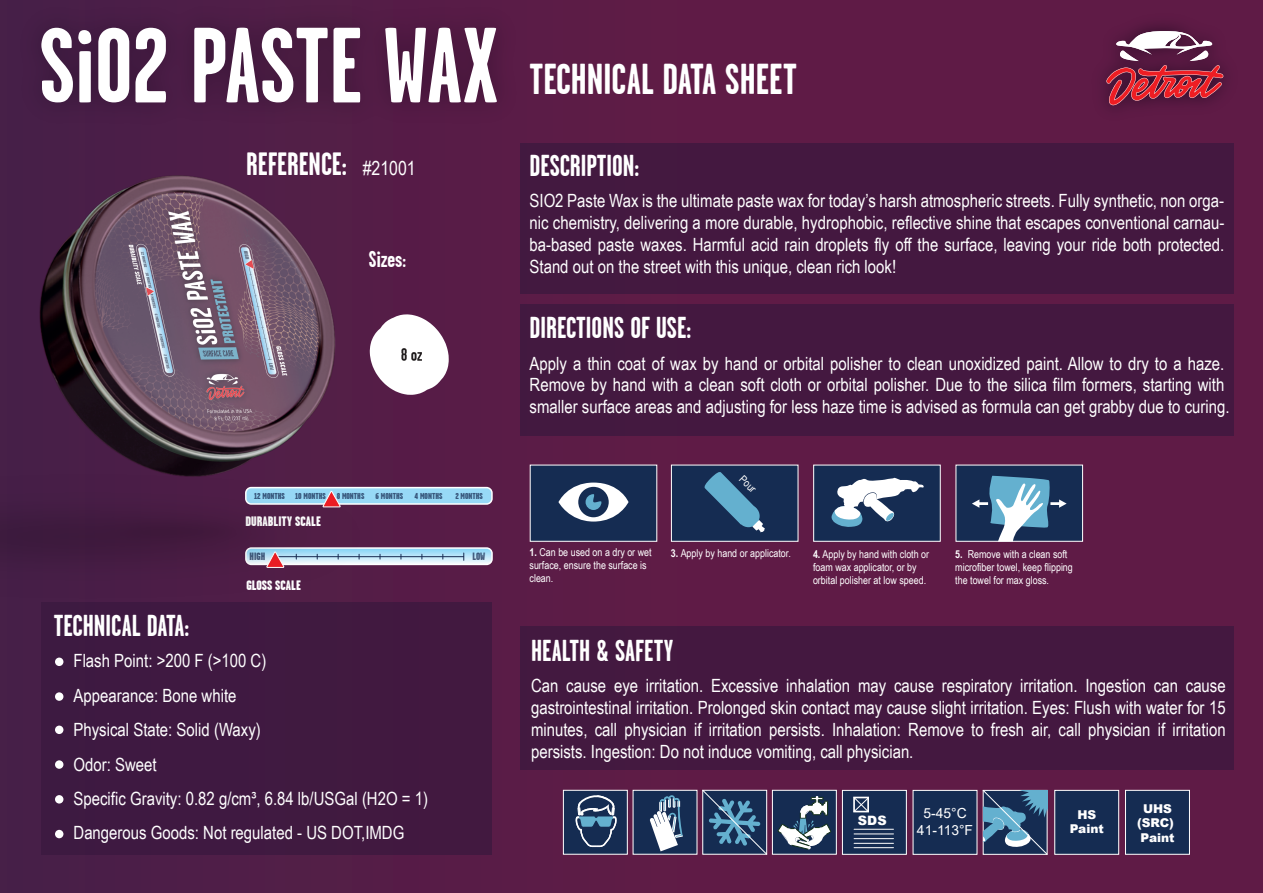
<style>
.page{position:relative;width:1263px;height:893px;background:#fff}
.page>*{position:absolute;margin:0;border:0;box-sizing:border-box;transform-origin:0 0}
.t1{font:700 106.65px "Garage Gothic";color:#fff}
.t2{font:700 43.05px "Garage Gothic";color:#fff}
.t3{font:700 32.1px "Garage Gothic";color:#fff}
.t4{font:700 30.15px "Garage Gothic";color:#fff}
.t5{font:700 22.95px "Garage Gothic";color:#fff}
.t6{font:18.3px/21.9px "Arial Narrow";color:#fff;text-align:justify}
.t7{font:13.8px/16.6px "Arial";color:#fff;text-align:center}
.t8{font:900 13.65px "Garage Gothic";color:#fff}
.t9{font:900 12.9px "Arial";color:#fff}
.t10{font:900 12.15px/14.5px "Arial";color:#fff;text-align:center}
.t11{font:10.95px/13px "Arial Narrow";color:#fff}
.t12{font:900 10.65px "Garage Gothic";color:rgb(22 42 82/.75)}
.t13{font:900 8.55px "Garage Gothic";color:rgb(22 42 82/.75)}
.s1{font-family:"Arial Narrow";font-weight:400;font-size:19.35px}
.s2{font-weight:700}
</style>
<div class="page">
<div style="left:0;top:0;width:1263px;height:893px;background:linear-gradient(to right,#4b1e48,#671c47)"></div>
<div style="left:520px;top:143px;width:713px;height:151px;background:#441840"></div>
<div style="left:520px;top:304px;width:713px;height:132px;background:#441840"></div>
<div style="left:41px;top:602px;width:450px;height:252px;background:#401941"></div>
<div style="left:520px;top:626px;width:713px;height:144px;background:#441840"></div>
<div style="left:55px;top:658px;width:8px;height:8px;background:#fff;border-radius:50%"></div>
<div style="left:55px;top:692px;width:8px;height:9px;background:#fff;border-radius:50%"></div>
<div style="left:55px;top:726px;width:8px;height:8px;background:#fff;border-radius:50%"></div>
<div style="left:55px;top:760px;width:8px;height:9px;background:#fff;border-radius:50%"></div>
<div style="left:55px;top:795px;width:8px;height:8px;background:#fff;border-radius:50%"></div>
<div style="left:55px;top:830px;width:8px;height:8px;background:#fff;border-radius:50%"></div>
<div style="left:1079px;top:7px;width:170px;height:138px;background:#5f1b46"></div>
<svg style="left:1106px;top:31px;width:117px;height:74px;background:#914059"></svg>
<img style="left:6px;top:0;width:525px;height:69px">
<div style="left:563px;top:790px;width:64px;height:64px;background:#152c52;border:1px solid #fff"></div>
<svg style="left:576px;top:795px;width:40px;height:52px"></svg>
<div style="left:633px;top:790px;width:64px;height:64px;background:#152c52"></div>
<svg style="left:650px;top:795px;width:33px;height:56px"></svg>
<div style="left:772px;top:790px;width:64px;height:64px;background:#152c52;border:1px solid #fff"></div>
<svg style="left:778px;top:796px;width:53px;height:53px"></svg>
<svg style="left:701px;top:789px;width:67px;height:66px;background:#3a5678"></svg>
<div style="left:842px;top:790px;width:64px;height:64px;background:#152c52;border:1px solid #fff"></div>
<svg style="left:853px;top:796px;width:16px;height:17px"></svg>
<hr style="left:854px;top:829px;width:39px;height:1px;background:#fff">
<hr style="left:854px;top:833px;width:39px;height:1px;background:#fff">
<hr style="left:854px;top:838px;width:39px;height:1px;background:#fff">
<hr style="left:854px;top:843px;width:39px;height:1px;background:#fff">
<hr style="left:854px;top:847px;width:39px;height:1px;background:#fff">
<div style="left:913px;top:790px;width:64px;height:64px;background:#152c52"></div>
<svg style="left:982px;top:789px;width:66px;height:66px;background:#4a6d8d"></svg>
<div style="left:1054px;top:790px;width:65px;height:64px;background:#152c52;border:1px solid #fff"></div>
<div style="left:1125px;top:790px;width:65px;height:64px;background:#152c52;border:1px solid #fff"></div>
<div style="left:530px;top:465px;width:127px;height:76px;background:#152c52"></div>
<svg style="left:558px;top:483px;width:70px;height:39px"></svg>
<div style="left:671px;top:465px;width:127px;height:76px;background:#152c52"></div>
<svg style="left:704px;top:472px;width:61px;height:60px"></svg>
<div style="left:956px;top:465px;width:127px;height:76px;background:#152c52"></div>
<svg style="left:972px;top:476px;width:95px;height:66px"></svg>
<div style="left:813px;top:465px;width:127px;height:76px;background:#152c52"></div>
<svg style="left:831px;top:478px;width:93px;height:49px"></svg>
<img style="left:0;top:69px;width:554px;height:550px">
<h1 class="t1" style="left:39px;top:8px;width:461px">Si02 PASTE WAX</h1>
<h3 class="t3" style="left:246px;top:146px;width:171px">REFERENCE: <span class="s1">#21001</span></h3>
<p class="t5" style="left:369px;top:246px;width:39px">Sizes:</p>
<p class="t12" style="left:250px;top:490px;width:26px">COARSE</p>
<p class="t13" style="left:254px;top:492px;width:73px">12 MONTHS 10 MONTHS</p>
<p class="t13" style="left:337px;top:492px;width:29px">8 MONTHS</p>
<p class="t13" style="left:376px;top:492px;width:29px">6 MONTHS</p>
<p class="t13" style="left:415px;top:492px;width:29px">4 MONTHS</p>
<p class="t13" style="left:455px;top:492px;width:29px">2 MONTHS</p>
<p class="t8" style="left:245px;top:514px;width:77px">DURABLITY SCALE</p>
<p class="t12" style="left:250px;top:551px;width:17px">HIGH</p>
<p class="t12" style="left:472px;top:551px;width:14px">LOW</p>
<h3 class="t4" style="left:54px;top:609px;width:137px">TECHNICAL DATA:</h3>
<p class="t8" style="left:246px;top:577px;width:56px">GLOSS SCALE</p>
<p class="t6" style="left:74px;top:643px;width:356px;line-height:34.5px;text-align:left">Flash Point: &gt;200 F (&gt;100 C)<br>Appearance: Bone white<br>Physical State: Solid (Waxy)<br>Odor: Sweet<br>Specific Gravity: 0.82 g/cm³, 6.84 lb/USGal (H2O = 1)<br>Dangerous Goods: Not regulated - US DOT,IMDG</p>
<h2 class="t2" style="left:529px;top:56px;width:269px">TECHNICAL DATA SHEET</h2>
<h3 class="t4" style="left:529px;top:150px;width:111px">DESCRIPTION:</h3>
<p class="t6" style="left:529px;top:189px;width:696px">SIO2 Paste Wax is the ultimate paste wax for today’s harsh atmospheric streets. Fully synthetic, non orga&shy;nic chemistry, delivering a more durable, hydrophobic, reflective shine that escapes conventional carnau&shy;ba-based paste waxes. Harmful acid rain droplets fly off the surface, leaving your ride both protected.<br>Stand out on the street with this unique, clean rich look!</p>
<h3 class="t4" style="left:529px;top:312px;width:163px">DIRECTIONS OF USE:</h3>
<p class="t6" style="left:529px;top:351px;width:701px;text-align:left">Apply a thin coat of wax by hand or orbital polisher to clean unoxidized paint. Allow to dry to a haze.<br>Remove by hand with a clean soft cloth or orbital polisher. Due to the silica film formers, starting with smaller surface areas and adjusting for less haze time is advised as formula can get grabby due to curing.</p>
<p class="t11" style="left:746px;top:472px;width:20px;rotate:45deg">Pour</p>
<p class="t11" style="left:529px;top:545px;width:124px"><span class="s2">1.</span> Can be used on a dry or wet surface, ensure the surface is clean.</p>
<p class="t11" style="left:671px;top:546px;width:122px"><span class="s2">3.</span> Apply by hand or applicator.</p>
<p class="t11" style="left:813px;top:547px;width:118px"><span class="s2">4.</span> Apply by hand with cloth or foam wax applicator, or by orbital polisher at low speed.</p>
<p class="t11" style="left:955px;top:547px;width:119px"><span class="s2">5.</span> Remove with a clean soft microfiber towel, keep flipping the towel for max gloss.</p>
<h3 class="t4" style="left:531px;top:634px;width:144px">HEALTH &amp; SAFETY</h3>
<p class="t6" style="left:531px;top:674px;width:696px">Can cause eye irritation. Excessive inhalation may cause respiratory irritation. Ingestion can cause gastrointestinal irritation. Prolonged skin contact may cause slight irritation. Eyes: Flush with water for 15 minutes, call physician if irritation persists. Inhalation: Remove to fresh air, call physician if irritation persists. Ingestion: Do not induce vomiting, call physician.</p>
<p class="t9" style="left:858px;top:811px;width:30px">SDS</p>
<p class="t7" style="left:917px;top:805px;width:58px">5-45°C<br>41-113°F</p>
<p class="t10" style="left:1070px;top:807px;width:36px">HS<br>Paint</p>
<p class="t10" style="left:1137px;top:801px;width:39px">UHS (SRC)<br>Paint</p>
</div>
